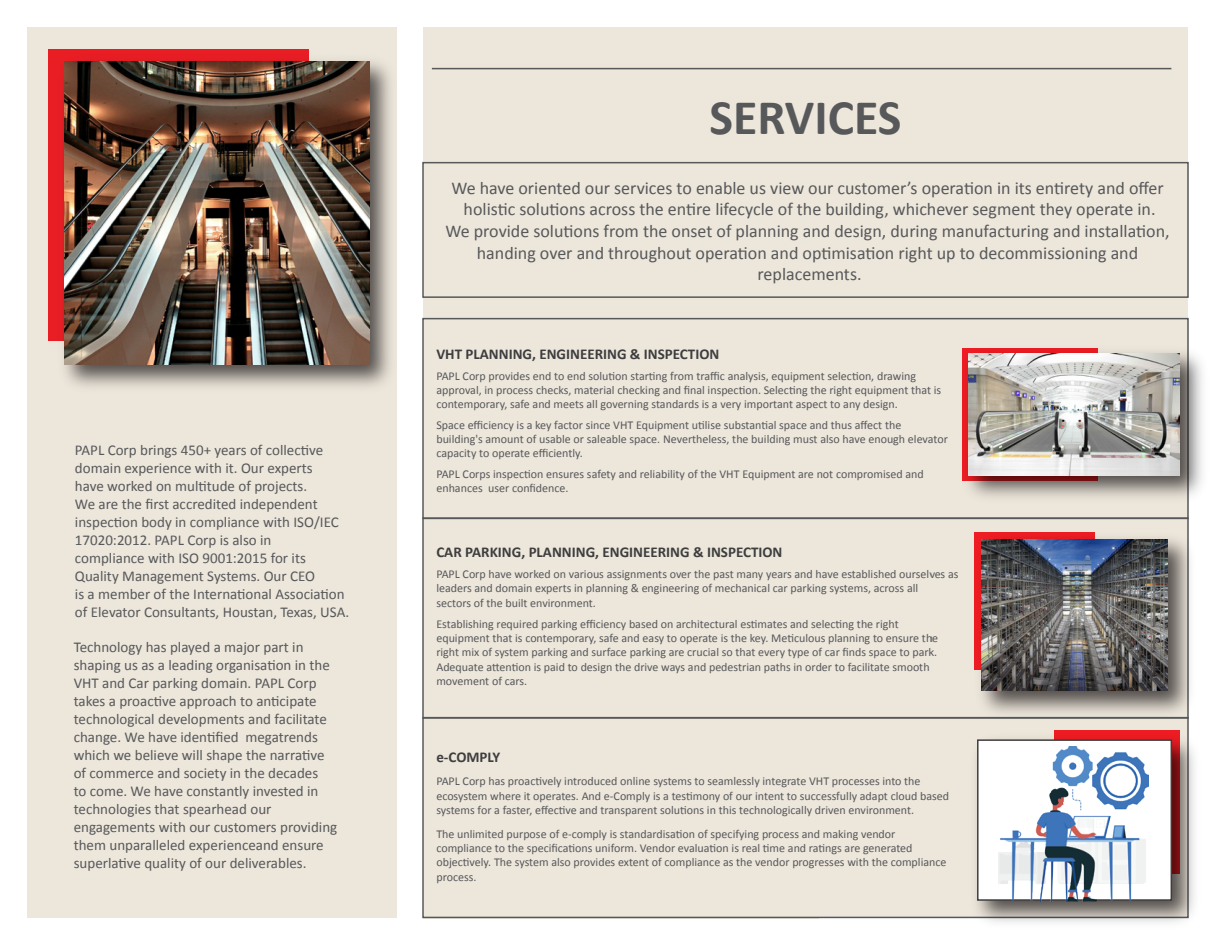
<style>
.page{position:relative;width:1215px;height:945px;background:#fff}
.page>*{position:absolute;margin:0;border:0;box-sizing:border-box;transform-origin:0 0}
.t1{font:700 49.95px "Calibri";color:#57585a}
.t2{font:18px/21.6px "Calibri";color:#57585a;text-align:center}
.t3{font:15px/18px "Calibri";color:#57585a}
.t4{font:700 15px "Calibri";color:#3e3e3f}
.t5{font:12px/14.4px "Calibri";color:#57585a}
</style>
<div class="page">
<div style="left:27px;top:27px;width:370px;height:890px;background:#ece6db"></div>
<div style="left:423px;top:27px;width:396px;height:891px;background:#ece6db"></div>
<div style="left:819px;top:27px;width:369px;height:891px;background:#ece6db"></div>
<img style="left:48px;top:49px;width:455px;height:338px">
<img style="left:65px;top:62px;width:304px;height:303px">
<div style="left:422px;top:162px;width:767px;height:136px;border:2px solid #57585a"></div>
<div style="left:422px;top:318px;width:767px;height:201px;border:2px solid #57585a"></div>
<div style="left:422px;top:517px;width:767px;height:202px;border:2px solid #57585a"></div>
<div style="left:422px;top:717px;width:767px;height:201px;border:2px solid #57585a"></div>
<img style="left:962px;top:340px;width:241px;height:169px">
<img style="left:968px;top:353px;width:212px;height:123px">
<img style="left:931px;top:526px;width:259px;height:200px">
<img style="left:982px;top:539px;width:186px;height:152px">
<img style="left:965px;top:727px;width:230px;height:196px">
<div style="left:977px;top:739px;width:195px;height:162px;background:#fff;border:2px solid #3e3e3f"></div>
<img style="left:998px;top:747px;width:150px;height:154px">
<hr style="left:432px;top:68px;width:739px;height:1px;background:#57585a">
<p class="t3" style="left:75px;top:441px;width:276px">PAPL Corp brings 450+ years of collective domain experience with it. Our experts<br>have worked on multitude of projects.<br>We are the first accredited independent inspection body in compliance with ISO/IEC 17020:2012. PAPL Corp is also in<br>compliance with ISO 9001:2015 for its Quality Management Systems. Our CEO<br>is a member of the International Association of Elevator Consultants, Houstan, Texas, USA.</p>
<p class="t3" style="left:74px;top:637px;width:265px">Technology has played a major part in shaping us as a leading organisation in the VHT and Car parking domain. PAPL Corp takes a proactive approach to anticipate technological developments and facilitate change. We have identified megatrends which we believe will shape the narrative of commerce and society in the decades<br>to come. We have constantly invested in technologies that spearhead our engagements with our customers providing them unparalleled experienceand ensure superlative quality of our deliverables.</p>
<h1 class="t1" style="left:709px;top:82px;width:194px">SERVICES</h1>
<p class="t2" style="left:445px;top:177px;width:726px">We have oriented our services to enable us view our customer’s operation in its entirety and offer holistic solutions across the entire lifecycle of the building, whichever segment they operate in.<br>We provide solutions from the onset of planning and design, during manufacturing and installation, handing over and throughout operation and optimisation right up to decommissioning and replacements.</p>
<p class="t4" style="left:436px;top:344px;width:285px">VHT PLANNING, ENGINEERING &amp; INSPECTION</p>
<p class="t5" style="left:436px;top:368px;width:506px">PAPL Corp provides end to end solution starting from traffic analysis, equipment selection, drawing approval, in process checks, material checking and final inspection. Selecting the right equipment that is contemporary, safe and meets all governing standards is a very important aspect to any design.</p>
<p class="t5" style="left:436px;top:417px;width:513px">Space efficiency is a key factor since VHT Equipment utilise substantial space and thus affect the building's amount of usable or saleable space. Nevertheless, the building must also have enough elevator capacity to operate efficiently.</p>
<p class="t5" style="left:436px;top:466px;width:489px">PAPL Corps inspection ensures safety and reliability of the VHT Equipment are not compromised and enhances user confidence.</p>
<p class="t4" style="left:436px;top:542px;width:348px">CAR PARKING, PLANNING, ENGINEERING &amp; INSPECTION</p>
<p class="t5" style="left:436px;top:567px;width:524px">PAPL Corp have worked on various assignments over the past many years and have established ourselves as leaders and domain experts in planning &amp; engineering of mechanical car parking systems, across all<br>sectors of the built environment.</p>
<p class="t5" style="left:436px;top:616px;width:503px">Establishing required parking efficiency based on architectural estimates and selecting the right equipment that is contemporary, safe and easy to operate is the key. Meticulous planning to ensure the right mix of system parking and surface parking are crucial so that every type of car finds space to park.<br>Adequate attention is paid to design the drive ways and pedestrian paths in order to facilitate smooth movement of cars.</p>
<p class="t4" style="left:436px;top:746px;width:66px">e-COMPLY</p>
<p class="t5" style="left:436px;top:774px;width:514px">PAPL Corp has proactively introduced online systems to seamlessly integrate VHT processes into the ecosystem where it operates. And e-Comply is a testimony of our intent to successfully adapt cloud based systems for a faster, effective and transparent solutions in this technologically driven environment.</p>
<p class="t5" style="left:436px;top:826px;width:512px">The unlimited purpose of e-comply is standardisation of specifying process and making vendor compliance to the specifications uniform. Vendor evaluation is real time and ratings are generated objectively. The system also provides extent of compliance as the vendor progresses with the compliance process.</p>
</div>
